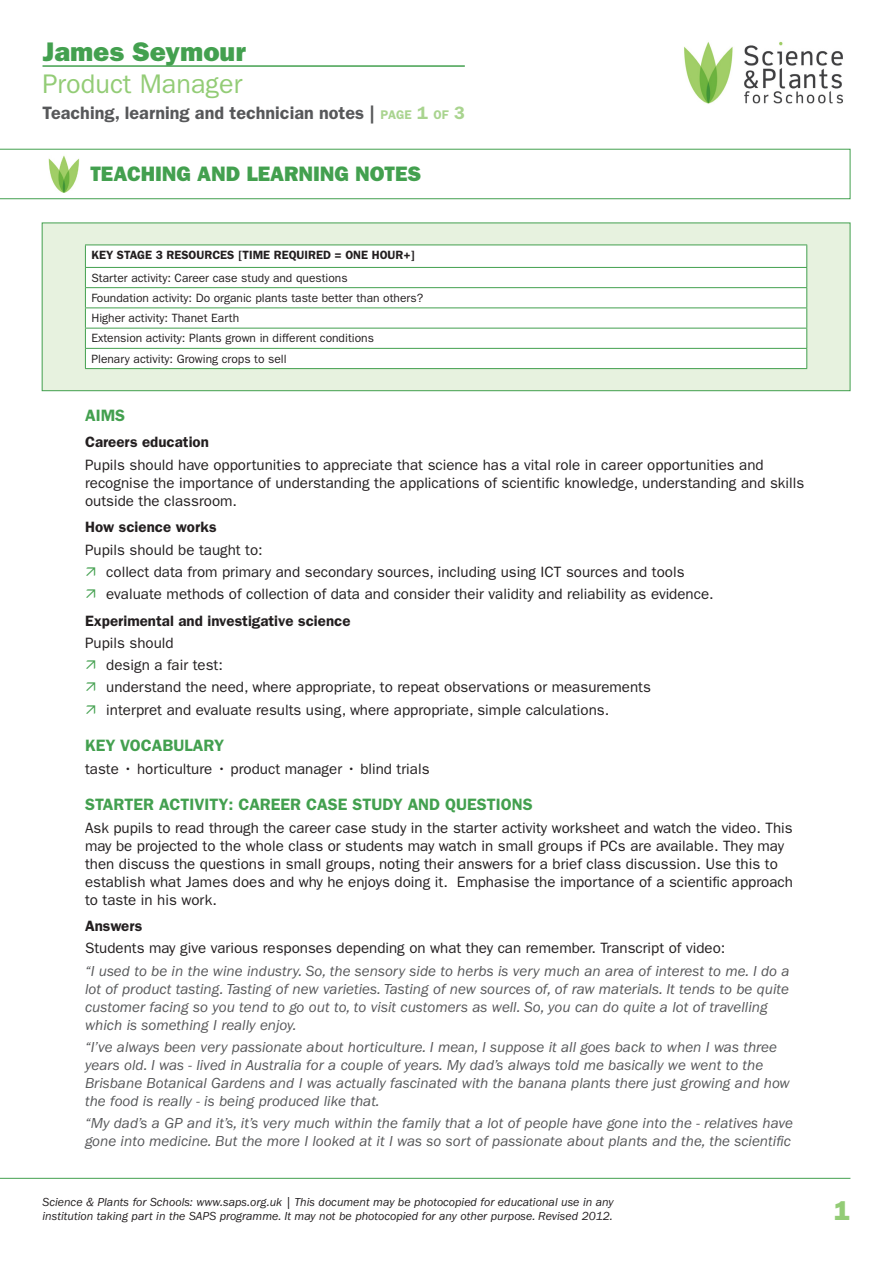
<style>
.page{position:relative;width:893px;height:1263px;background:#fff}
.page>*{position:absolute;margin:0;border:0;box-sizing:border-box;transform-origin:0 0}
.t1{font:27px "ITC Franklin Gothic Std";color:#93cc76}
.t2{font:27px "ITC Franklin Gothic Std Hvy";color:#43a04f}
.t3{font:27px "ITC Franklin Gothic Std Hvy";color:#93cc76}
.t4{font:21px "ITC Franklin Gothic Std Hvy";color:#43a04f}
.t5{font:600 18px "ITC Franklin Gothic Std";color:#57585a}
.t6{font:600 16.5px "ITC Franklin Gothic Std";color:#43a04f}
.BODY_TEXT_-_teacher{font:italic 15px/18px "ITC Franklin Gothic Std";color:#57585a}
.BODY_TEXT_-_teacher-2{font:15px/18px "ITC Franklin Gothic Std";color:#231f20}
.BULLETS_-_teacher{font:15px "ITC Franklin Gothic Std";color:#231f20}
.SUBHEAD_-_teacher{font:600 15px "ITC Franklin Gothic Std";color:#231f20}
.BODY_TEXT_-_teacher-3{font:600 15px "ITC Franklin Gothic Std";color:#231f20}
.t7{font:12px "ITC Franklin Gothic Std";color:#231f20}
.t8{font:italic 12px/14.4px "ITC Franklin Gothic Std";color:#231f20}
.t9{font:600 12px "ITC Franklin Gothic Std";color:#231f20}
.s1{font-size:12.6px;color:#a9d48f}
.s2{color:#a9d48f}
</style>
<div class="page">
<img style="left:684px;top:41px;width:159px;height:63px">
<hr style="left:0;top:1178px;width:850px;height:1px;background:#43a04f">
<hr style="left:43px;top:65px;width:422px;height:2px;background:#43a04f">
<svg style="left:0;top:149px;width:850px;height:50px"></svg>
<img style="left:48px;top:155px;width:31px;height:38px">
<div style="left:42px;top:223px;width:808px;height:168px;background:#e7f2df"></div>
<div style="left:86px;top:246px;width:720px;height:122px;background:#fff"></div>
<hr style="left:85px;top:245px;width:722px;height:1px;background:#43a04f">
<hr style="left:85px;top:267px;width:722px;height:1px;background:#43a04f">
<hr style="left:85px;top:287px;width:722px;height:1px;background:#43a04f">
<hr style="left:85px;top:307px;width:722px;height:1px;background:#43a04f">
<hr style="left:85px;top:328px;width:722px;height:1px;background:#43a04f">
<hr style="left:85px;top:348px;width:722px;height:1px;background:#43a04f">
<svg style="left:85px;top:245px;width:1px;height:123px"></svg>
<svg style="left:806px;top:245px;width:1px;height:123px"></svg>
<hr style="left:85px;top:368px;width:722px;height:1px;background:#43a04f">
<div style="left:42px;top:223px;width:808px;height:168px;border:1px solid #43a04f"></div>
<p class="t2" style="left:43px;top:36px;width:205px">JAMES SEYMOUR</p>
<p class="t1" style="left:43px;top:69px;width:201px">Product Manager</p>
<p class="t5" style="left:43px;top:102px;width:424px">Teaching, learning and technician notes | <span class="s1">PAGE</span> <span class="s2">1</span> <span class="s1">OF</span> <span class="s2">3</span></p>
<p class="t4" style="left:90px;top:162px;width:330px">TEACHING AND LEARNING NOTES</p>
<p class="t9" style="left:91px;top:248px;width:205px">KEY STAGE 3 Resources [TIM E REQUIR</p>
<p class="t9" style="left:316px;top:248px;width:73px">ED = ON E HOUR</p>
<p class="t9" style="left:403px;top:248px;width:13px">+]</p>
<p class="t7" style="left:91px;top:271px;width:258px">Starter activity: Career case study and questions</p>
<p class="t7" style="left:91px;top:291px;width:333px">Foundation activity: Do organic plants taste better than others?</p>
<p class="t7" style="left:91px;top:311px;width:149px">Higher activity: Thanet Earth</p>
<p class="t7" style="left:91px;top:331px;width:284px">Extension activity: Plants grown in different conditions</p>
<p class="t7" style="left:91px;top:352px;width:197px">Plenary activity: Growing crops to sell</p>
<p class="t6" style="left:85px;top:406px;width:42px">Aims</p>
<p class="BODY_TEXT_-_teacher-3" style="left:85px;top:433px;width:125px">Careers education</p>
<p class="BODY_TEXT_-_teacher-2" style="left:85px;top:456px;width:721px">Pupils should have opportunities to appreciate that science has a vital role in career opportunities and recognise the importance of understanding the applications of scientific knowledge, understanding and skills outside the classroom.</p>
<p class="SUBHEAD_-_teacher" style="left:85px;top:518px;width:133px">How science works</p>
<p class="BODY_TEXT_-_teacher-2" style="left:85px;top:540px;width:179px">Pupils should be taught to:</p>
<p class="BULLETS_-_teacher" style="left:106px;top:563px;width:580px">collect data from primary and secondary sources, including using ICT sources and tools</p>
<p class="BULLETS_-_teacher" style="left:106px;top:585px;width:609px">evaluate methods of collection of data and consider their validity and reliability as evidence.</p>
<p class="SUBHEAD_-_teacher" style="left:85px;top:611px;width:267px">Experimental and investigative science</p>
<p class="BODY_TEXT_-_teacher-2" style="left:85px;top:634px;width:90px">Pupils should</p>
<p class="BULLETS_-_teacher" style="left:106px;top:656px;width:118px">design a fair test:</p>
<p class="BULLETS_-_teacher" style="left:106px;top:678px;width:546px">understand the need, where appropriate, to repeat observations or measurements</p>
<p class="BULLETS_-_teacher" style="left:106px;top:701px;width:504px">interpret and evaluate results using, where appropriate, simple calculations.</p>
<p class="t6" style="left:85px;top:736px;width:141px">Key vocabulary</p>
<p class="BODY_TEXT_-_teacher-2" style="left:85px;top:760px;width:346px">taste • horticulture • product manager • blind trials</p>
<p class="t6" style="left:85px;top:795px;width:449px">Starter activity: Career case study and questions</p>
<p class="BODY_TEXT_-_teacher-2" style="left:85px;top:819px;width:709px">Ask pupils to read through the career case study in the starter activity worksheet and watch the video. This may be projected to the whole class or students may watch in small groups if PCs are available. They may then discuss the questions in small groups, noting their answers for a brief class discussion. Use this to establish what James does and why he enjoys doing it. Emphasise the importance of a scientific approach to taste in his work.</p>
<p class="SUBHEAD_-_teacher" style="left:85px;top:917px;width:59px">Answers</p>
<p class="BODY_TEXT_-_teacher-2" style="left:85px;top:939px;width:642px">Students may give various responses depending on what they can remember. Transcript of video:</p>
<p class="BODY_TEXT_-_teacher" style="left:85px;top:962px;width:706px">“I used to be in the wine industry. So, the sensory side to herbs is very much an area of interest to me. I do a lot of product tasting. Tasting of new varieties. Tasting of new sources of, of raw materials. It tends to be quite customer facing so you tend to go out to, to visit customers as well. So, you can do quite a lot of travelling which is something I really enjoy.</p>
<p class="BODY_TEXT_-_teacher" style="left:85px;top:1038px;width:706px">“I’ve always been very passionate about horticulture. I mean, I suppose it all goes back to when I was three years old. I was - lived in Australia for a couple of years. My dad’s always told me basically we went to the Brisbane Botanical Gardens and I was actually fascinated with the banana plants there just growing and how the food is really - is being produced like that.</p>
<p class="BODY_TEXT_-_teacher" style="left:85px;top:1114px;width:709px">“My dad’s a GP and it’s, it’s very much within the family that a lot of people have gone into the - relatives have gone into medicine. But the more I looked at it I was so sort of passionate about plants and the, the scientific</p>
<p class="t8" style="left:43px;top:1195px;width:573px">Science &amp; Plants for Schools: www.saps.org.uk | This document may be photocopied for educational use in any institution taking part in the SAPS programme. It may not be photocopied for any other purpose. Revised 2012.</p>
<p class="t3" style="left:834px;top:1195px;width:18px">1</p>
</div>
